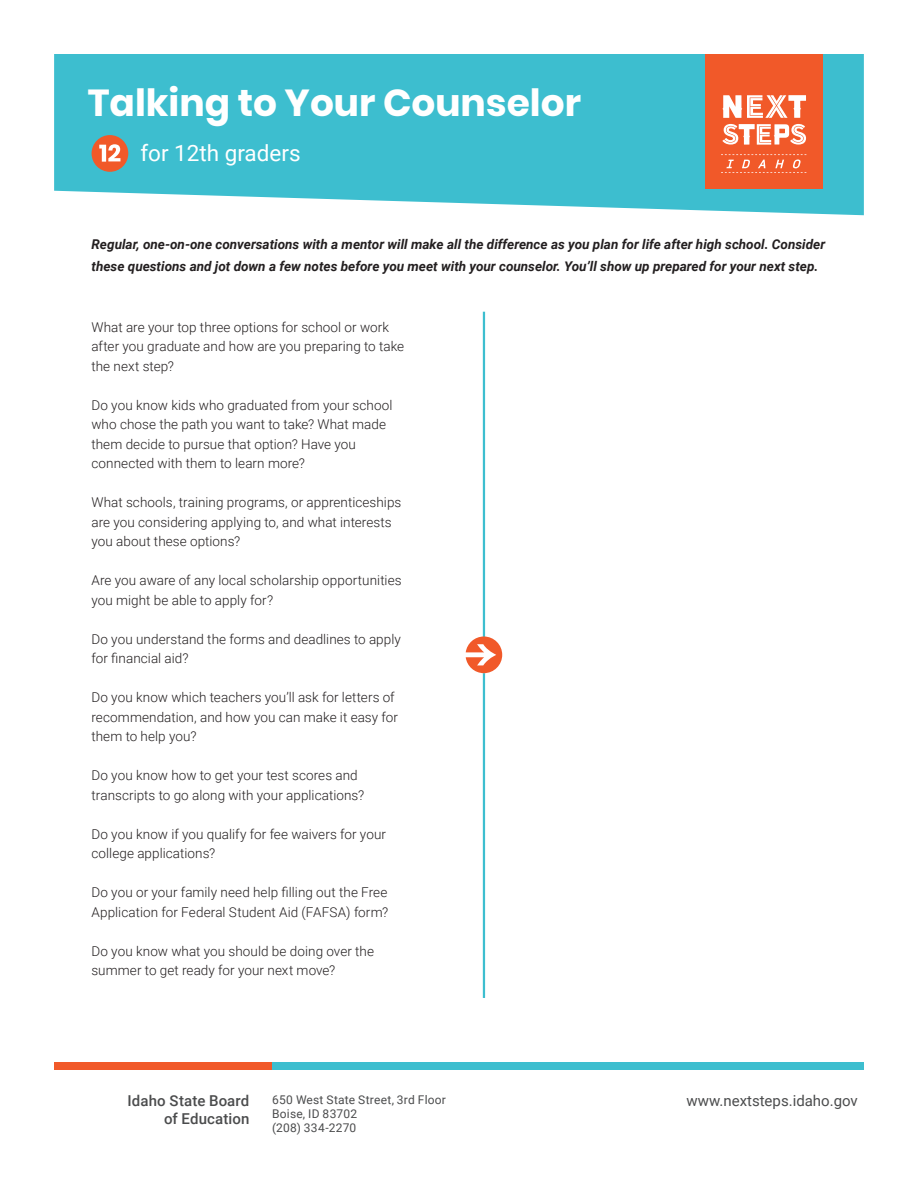
<style>
.page{position:relative;width:918px;height:1188px;background:#fff}
.page>*{position:absolute;margin:0;border:0;box-sizing:border-box;transform-origin:0 0}
.t1{font:700 37.5px "Poppins";color:#fff}
.t2{font:22.5px "Roboto";color:#fff}
.t3{font:500 15px/18px "Roboto";letter-spacing:.01em;color:#4b4c4d;text-align:right}
.t4{font:15px "Roboto";color:#4b4c4d}
.t5{font:300 13.5px/19.5px "Roboto";letter-spacing:.005em;color:#231f20}
.t6{font:italic 700 13.5px/22.5px "Roboto";color:#231f20}
.t7{font:12px/14.4px "Roboto";letter-spacing:.015em;color:#4b4c4d}
</style>
<div class="page">
<div style="left:54px;top:1062px;width:218px;height:8px;background:#f15929"></div>
<div style="left:272px;top:1062px;width:592px;height:8px;background:#3dbecf"></div>
<hr style="left:483px;top:312px;width:2px;height:686px;background:#3dbecf">
<svg style="left:466px;top:637px;width:36px;height:36px"></svg>
<svg style="left:54px;top:54px;width:810px;height:161px;background:#4ec2d2"></svg>
<div style="left:705px;top:54px;width:117px;height:134px;background:#f15929"></div>
<svg style="left:722px;top:124px;width:84px;height:21px"></svg>
<svg style="left:721px;top:154px;width:85px;height:19px"></svg>
<svg style="left:722px;top:95px;width:84px;height:23px"></svg>
<div style="left:92px;top:135px;width:36px;height:37px;background:#f15929;border-radius:50%"></div>
<svg style="left:99px;top:144px;width:21px;height:18px"></svg>
<p class="t1" style="left:88px;top:81px;width:495px">Talking to Your Counselor</p>
<p class="t2" style="left:140px;top:137px;width:162px">for 12th graders</p>
<p class="t6" style="left:92px;top:232px;width:735px">Regular, one-on-one conversations with a mentor will make all the difference as you plan for life after high school. Consider these questions and jot down a few notes before you meet with your counselor. You’ll show up prepared for your next step.</p>
<p class="t5" style="left:91px;top:317px;width:314px">What are your top three options for school or work after you graduate and how are you preparing to take the next step?</p>
<p class="t5" style="left:91px;top:395px;width:303px">Do you know kids who graduated from your school who chose the path you want to take? What made them decide to pursue that option? Have you connected with them to learn more?</p>
<p class="t5" style="left:91px;top:492px;width:311px">What schools, training programs, or apprenticeships are you considering applying to, and what interests you about these options?</p>
<p class="t5" style="left:91px;top:570px;width:312px">Are you aware of any local scholarship opportunities you might be able to apply for?</p>
<p class="t5" style="left:91px;top:629px;width:311px">Do you understand the forms and deadlines to apply for financial aid?</p>
<p class="t5" style="left:91px;top:687px;width:308px">Do you know which teachers you’ll ask for letters of recommendation, and how you can make it easy for them to help you?</p>
<p class="t5" style="left:91px;top:765px;width:274px">Do you know how to get your test scores and transcripts to go along with your applications?</p>
<p class="t5" style="left:91px;top:824px;width:296px">Do you know if you qualify for fee waivers for your college applications?</p>
<p class="t5" style="left:91px;top:882px;width:298px">Do you or your family need help filling out the Free<br>Application for Federal Student Aid (FAFSA) form?</p>
<p class="t5" style="left:91px;top:941px;width:284px">Do you know what you should be doing over the summer to get ready for your next move?</p>
<p class="t3" style="left:128px;top:1091px;width:123px">Idaho State Board of Education</p>
<p class="t7" style="left:272px;top:1092px;width:175px">650 West State Street, 3rd Floor<br>Boise, ID 83702<br>(208) 334-2270</p>
<p class="t4" style="left:687px;top:1090px;width:173px">www.nextsteps.idaho.gov</p>
</div>
